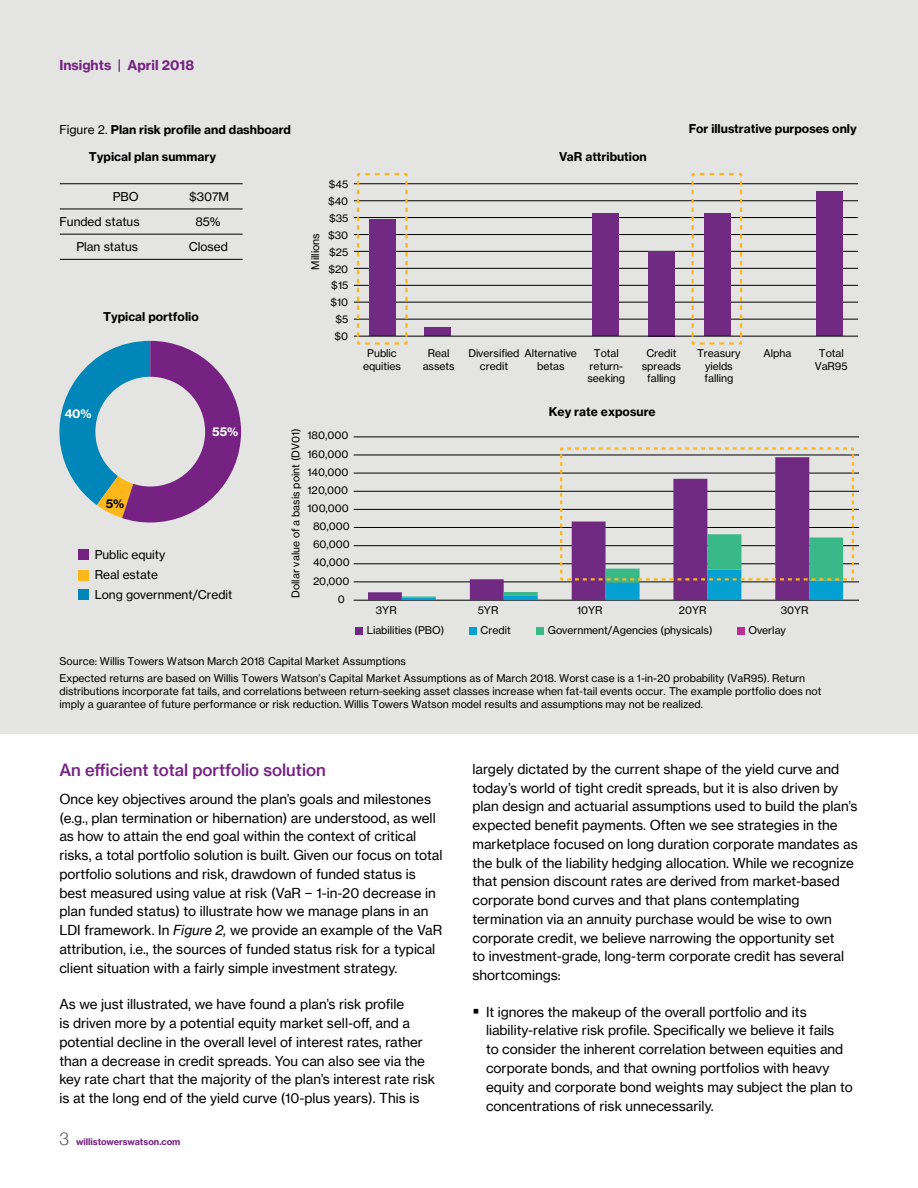
<style>
.page{position:relative;width:918px;height:1188px;background:#fff}
.page>*{position:absolute;margin:0;border:0;box-sizing:border-box;transform-origin:0 0}
.t1{font:16.5px "N Haas Grotesk TX Pro 65 Md";color:#762283}
.t2{font:13.5px/18.8px "N Haas Grotesk TX Pro 55 Rg";color:#000}
.t3{font:13.5px "N Haas Grotesk TX Std 75 Bd";color:#762283}
.t4{font:12px "N Haas Grotesk TX Std 75 Bd";color:#000}
.t5{font:12px "N Haas Grotesk TX Pro 75 Bd";color:#010101}
.t6{font:12px/20.2px "N Haas Grotesk TX Std 55 Rg";color:#000}
.t7{font:12px "N Haas Grotesk TX Pro 55 Rg";color:#010101}
.t8{font:12px "N Haas Grotesk TX Std 75 Bd";color:#fff}
.t9{font:10.5px/17.1px "N Haas Grotesk TX Pro 55 Rg";color:#010101}
.t10{font:10.5px/12.6px "N Haas Grotesk TX Pro 55 Rg";color:#000;text-align:center}
.t11{font:9px "N Haas Grotesk TX Std 75 Bd";color:#762283}
.s1{font-family:"N Haas Grotesk TX Pro 55 Rg"}
.s2{font-family:"N Haas Grotesk TX Pro 56 It"}
.s3{font-family:"N Haas Grotesk DS Pro 45 Lt";font-size:18px;color:#58595b}
</style>
<div class="page">
<div style="left:0;top:0;width:918px;height:733px;background:#e4e5e3"></div>
<svg style="left:59px;top:341px;width:182px;height:182px"></svg>
<hr style="left:60px;top:183px;width:183px;height:1px;background:#000">
<hr style="left:60px;top:209px;width:183px;height:1px;background:#000">
<hr style="left:60px;top:234px;width:183px;height:1px;background:#000">
<hr style="left:60px;top:259px;width:183px;height:1px;background:#000">
<div style="left:355px;top:627px;width:8px;height:8px;background:#702a81"></div>
<div style="left:469px;top:627px;width:7px;height:8px;background:#04a0d2"></div>
<div style="left:536px;top:627px;width:8px;height:8px;background:#38b987"></div>
<div style="left:737px;top:627px;width:8px;height:8px;background:#b73092"></div>
<div style="left:95px;top:377px;width:110px;height:110px;background:#e4e5e3;border-radius:50%"></div>
<hr style="left:354px;top:600px;width:505px;height:1px;background:#000">
<hr style="left:354px;top:437px;width:505px;height:1px;background:#000">
<hr style="left:354px;top:455px;width:505px;height:1px;background:#000">
<hr style="left:354px;top:473px;width:505px;height:1px;background:#000">
<hr style="left:354px;top:491px;width:505px;height:1px;background:#000">
<hr style="left:354px;top:509px;width:505px;height:1px;background:#000">
<hr style="left:354px;top:527px;width:505px;height:1px;background:#000">
<hr style="left:354px;top:545px;width:505px;height:1px;background:#000">
<hr style="left:354px;top:564px;width:505px;height:1px;background:#000">
<hr style="left:354px;top:582px;width:505px;height:1px;background:#000">
<svg style="left:368px;top:472px;width:34px;height:128px"></svg>
<svg style="left:402px;top:447px;width:453px;height:153px"></svg>
<hr style="left:354px;top:183px;width:504px;height:1px;background:#000">
<hr style="left:354px;top:200px;width:504px;height:1px;background:#000">
<hr style="left:354px;top:217px;width:504px;height:1px;background:#000">
<hr style="left:354px;top:234px;width:504px;height:1px;background:#000">
<hr style="left:354px;top:251px;width:504px;height:1px;background:#000">
<hr style="left:354px;top:268px;width:504px;height:1px;background:#000">
<hr style="left:354px;top:285px;width:504px;height:1px;background:#000">
<hr style="left:354px;top:302px;width:504px;height:1px;background:#000">
<hr style="left:354px;top:319px;width:504px;height:1px;background:#000">
<div style="left:425px;top:328px;width:26px;height:8px;background:#702a81"></div>
<div style="left:593px;top:213px;width:26px;height:123px;background:#702a81"></div>
<div style="left:648px;top:251px;width:27px;height:85px;background:#702a81"></div>
<div style="left:816px;top:191px;width:26px;height:145px;background:#702a81"></div>
<hr style="left:354px;top:336px;width:504px;height:1px;background:#000">
<svg style="left:356px;top:172px;width:53px;height:173px"></svg>
<svg style="left:690px;top:172px;width:53px;height:173px"></svg>
<div style="left:78px;top:549px;width:10px;height:11px;background:#762283"></div>
<div style="left:78px;top:570px;width:10px;height:10px;background:#fdb71a"></div>
<div style="left:78px;top:589px;width:10px;height:11px;background:#0086b8"></div>
<p class="t3" style="left:59px;top:56px;width:136px">Insights | April 2018</p>
<p class="t4" style="left:59px;top:122px;width:233px"><span class="s1">Figure 2.</span> Plan risk profile and dashboard</p>
<p class="t5" style="left:89px;top:149px;width:129px">Typical plan summary</p>
<p class="t7" style="left:113px;top:189px;width:28px">PBO</p>
<p class="t7" style="left:189px;top:189px;width:42px">$307M</p>
<p class="t7" style="left:60px;top:214px;width:82px">Funded status</p>
<p class="t7" style="left:195px;top:214px;width:27px">85%</p>
<p class="t7" style="left:76px;top:240px;width:63px">Plan status</p>
<p class="t7" style="left:189px;top:240px;width:41px">Closed</p>
<p class="t5" style="left:103px;top:309px;width:97px">Typical portfolio</p>
<p class="t10" style="left:309px;top:270px;width:38px;rotate:-90deg">Millions</p>
<p class="t10" style="left:329px;top:178px;width:21px">$45</p>
<p class="t10" style="left:328px;top:195px;width:22px">$40</p>
<p class="t10" style="left:329px;top:212px;width:21px">$35</p>
<p class="t10" style="left:328px;top:229px;width:22px">$30</p>
<p class="t10" style="left:329px;top:245px;width:21px">$25</p>
<p class="t10" style="left:328px;top:262px;width:21px">$20</p>
<p class="t10" style="left:331px;top:279px;width:18px">$15</p>
<p class="t10" style="left:331px;top:296px;width:19px">$10</p>
<p class="t10" style="left:335px;top:313px;width:14px">$5</p>
<p class="t10" style="left:335px;top:330px;width:15px">$0</p>
<p class="t8" style="left:64px;top:406px;width:29px">40%</p>
<p class="t4" style="left:106px;top:496px;width:20px">5%</p>
<p class="t8" style="left:212px;top:425px;width:28px">55%</p>
<p class="t6" style="left:95px;top:544px;width:139px">Public equity<br>Real estate<br>Long government/Credit</p>
<p class="t10" style="left:289px;top:598px;width:171px;rotate:-90deg">Dollar value of a basis point (DV01)</p>
<p class="t10" style="left:308px;top:429px;width:42px">180,000</p>
<p class="t10" style="left:308px;top:447px;width:42px">160,000</p>
<p class="t10" style="left:308px;top:466px;width:42px">140,000</p>
<p class="t10" style="left:308px;top:484px;width:42px">120,000</p>
<p class="t10" style="left:308px;top:502px;width:43px">100,000</p>
<p class="t10" style="left:313px;top:520px;width:38px">80,000</p>
<p class="t10" style="left:313px;top:538px;width:38px">60,000</p>
<p class="t10" style="left:313px;top:556px;width:38px">40,000</p>
<p class="t10" style="left:313px;top:574px;width:38px">20,000</p>
<p class="t10" style="left:338px;top:593px;width:9px">0</p>
<p class="t5" style="left:559px;top:149px;width:89px">VaR attribution</p>
<p class="t4" style="left:689px;top:121px;width:169px">For illustrative purposes only</p>
<p class="t10" style="left:363px;top:347px;width:39px">Public equities</p>
<p class="t10" style="left:423px;top:347px;width:34px">Real assets</p>
<p class="t10" style="left:468px;top:347px;width:53px">Diversified credit</p>
<p class="t10" style="left:525px;top:347px;width:54px">Alternative betas</p>
<p class="t10" style="left:587px;top:347px;width:39px">Total return&shy;seeking</p>
<p class="t10" style="left:642px;top:347px;width:41px">Credit spreads falling</p>
<p class="t10" style="left:697px;top:347px;width:45px">Treasury yields falling</p>
<p class="t10" style="left:764px;top:347px;width:29px">Alpha</p>
<p class="t10" style="left:815px;top:347px;width:34px">Total<br>VaR95</p>
<p class="t5" style="left:549px;top:404px;width:108px">Key rate exposure</p>
<p class="t9" style="left:376px;top:601px;width:22px">3YR</p>
<p class="t9" style="left:478px;top:601px;width:22px">5YR</p>
<p class="t9" style="left:577px;top:601px;width:27px">10YR</p>
<p class="t9" style="left:679px;top:601px;width:29px">20YR</p>
<p class="t9" style="left:781px;top:601px;width:29px">30YR</p>
<p class="t9" style="left:367px;top:622px;width:79px">Liabilities (PBO)</p>
<p class="t9" style="left:481px;top:622px;width:32px">Credit</p>
<p class="t9" style="left:548px;top:622px;width:166px">Government/Agencies (physicals)</p>
<p class="t9" style="left:748px;top:622px;width:39px">Overlay</p>
<p class="t9" style="left:60px;top:653px;width:747px">Source: Willis Towers Watson March 2018 Capital Market Assumptions<br>Expected returns are based on Willis Towers Watson’s Capital Market Assumptions as of March 2018. Worst case is a 1-in-20 probability (VaR95). Return</p>
<p class="t9" style="left:60px;top:685px;width:764px;line-height:12.6px">distributions incorporate fat tails, and correlations between return-seeking asset classes increase when fat-tail events occur. The example portfolio does not imply a guarantee of future performance or risk reduction. Willis Towers Watson model results and assumptions may not be realized.</p>
<p class="t1" style="left:59px;top:760px;width:268px">An efficient total portfolio solution</p>
<p class="t2" style="left:59px;top:790px;width:385px">Once key objectives around the plan’s goals and milestones (e.g., plan termination or hibernation) are understood, as well as how to attain the end goal within the context of critical risks, a total portfolio solution is built. Given our focus on total portfolio solutions and risk, drawdown of funded status is best measured using value at risk (VaR − 1-in-20 decrease in plan funded status) to illustrate how we manage plans in an LDI framework. In <span class="s2">Figure 2,</span> we provide an example of the VaR attribution, i.e., the sources of funded status risk for a typical client situation with a fairly simple investment strategy.</p>
<p class="t2" style="left:59px;top:995px;width:377px">As we just illustrated, we have found a plan’s risk profile<br>is driven more by a potential equity market sell-off, and a potential decline in the overall level of interest rates, rather than a decrease in credit spreads. You can also see via the key rate chart that the majority of the plan’s interest rate risk is at the long end of the yield curve (10-plus years). This is</p>
<p class="t11" style="left:59px;top:1136px;width:123px"><span class="s3">3</span> willistowerswatson.com</p>
<p class="t2" style="left:472px;top:759px;width:387px">largely dictated by the current shape of the yield curve and today’s world of tight credit spreads, but it is also driven by plan design and actuarial assumptions used to build the plan’s expected benefit payments. Often we see strategies in the marketplace focused on long duration corporate mandates as the bulk of the liability hedging allocation. While we recognize that pension discount rates are derived from market-based corporate bond curves and that plans contemplating termination via an annuity purchase would be wise to own corporate credit, we believe narrowing the opportunity set<br>to investment-grade, long-term corporate credit has several shortcomings:</p>
<p class="t2" style="left:486px;top:1002px;width:368px">It ignores the makeup of the overall portfolio and its liability-relative risk profile. Specifically we believe it fails<br>to consider the inherent correlation between equities and corporate bonds, and that owning portfolios with heavy equity and corporate bond weights may subject the plan to concentrations of risk unnecessarily.</p>
</div>
